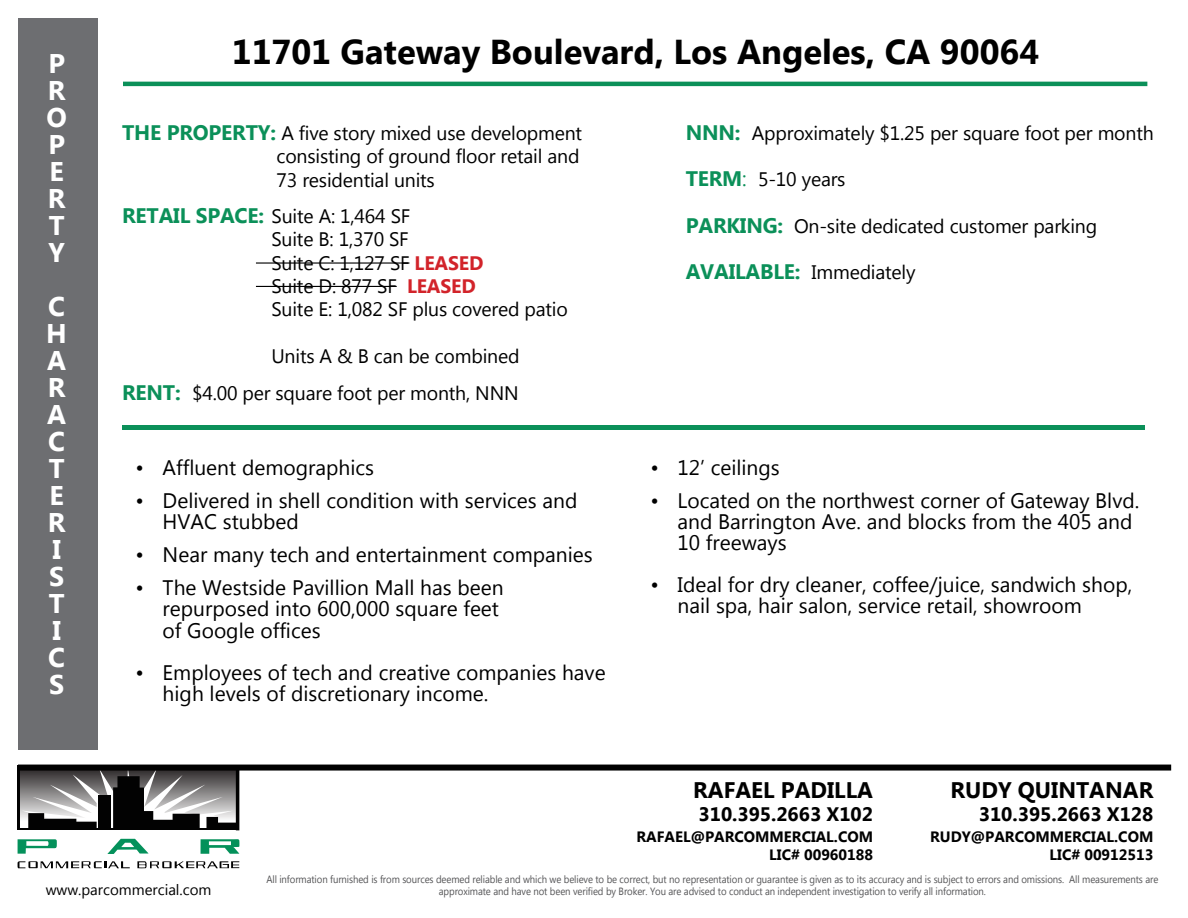
<style>
.page{position:relative;width:1188px;height:918px;background:#fff}
.page>*{position:absolute;margin:0;border:0;box-sizing:border-box;transform-origin:0 0}
.t1{font:700 34.5px "Microsoft Tai Le";color:#000}
.t2{font:700 27px/27px "Microsoft Tai Le";color:#fff;text-align:justify}
.t3{font:700 22.5px "Microsoft Tai Le";color:#000}
.t4{font:21px/21px "Microsoft New Tai Lue";color:#000}
.t5{font:19.5px/23.4px "Microsoft New Tai Lue";letter-spacing:-.01em;color:#000}
.t6{font:19.5px "Microsoft Tai Le";letter-spacing:-.01em;color:#000}
.t7{font:700 19.5px "Microsoft Tai Le";color:#000}
.t8{font:700 15px/18px "Microsoft Tai Le";color:#000;text-align:right}
.t9{font:15px "Microsoft Tai Le";color:#000}
.t10{font:10.5px "Microsoft New Tai Lue";letter-spacing:-.01em;color:#545456;scale:.91 1}
.s1{font-family:"Microsoft Tai Le";font-weight:700;font-size:21px;color:#0b9059}
.s2{font-weight:700;color:#d2232a}
.s3{font-family:"Microsoft Tai Le";font-size:21px;color:#0b9059}
.s4{font-weight:700;font-size:21px;color:#0b9059}
</style>
<div class="page">
<div style="left:18px;top:18px;width:80px;height:732px;background:#6d6e71"></div>
<hr style="left:18px;top:828px;width:221px;height:2px;background:#020202">
<hr style="left:18px;top:765px;width:2px;height:63px;background:#020202">
<svg style="left:22px;top:771px;width:217px;height:57px;background:#6f6e6e"></svg>
<svg style="left:18px;top:839px;width:39px;height:15px"></svg>
<svg style="left:107px;top:839px;width:41px;height:15px"></svg>
<svg style="left:201px;top:839px;width:38px;height:15px"></svg>
<svg style="left:18px;top:861px;width:112px;height:7px"></svg>
<svg style="left:137px;top:861px;width:102px;height:7px"></svg>
<hr style="left:123px;top:82px;width:1024px;height:4px;background:#0b9059">
<hr style="left:256px;top:262px;width:153px;height:2px;background:#000">
<hr style="left:256px;top:286px;width:141px;height:1px;background:#000">
<div style="left:18px;top:765px;width:1153px;height:6px;background:#000"></div>
<hr style="left:122px;top:426px;width:1023px;height:4px;background:#0b9059">
<p class="t2" style="left:46px;top:52px;width:22px">P R O P E R T Y</p>
<p class="t2" style="left:46px;top:295px;width:22px;text-align:left">C<br>H<br>A<br>R<br>A<br>C<br>T<br>E<br>R<br>I<br>S<br>T<br>I<br>C<br>S</p>
<h1 class="t1" style="left:232px;top:32px;width:809px">11701 Gateway Boulevard, Los Angeles, CA 90064</h1>
<p class="t5" style="left:277px;top:123px;width:307px;text-indent:-154px"><span class="s1">THE PROPERTY:</span> A five story mixed use development consisting of ground floor retail and<br>73 residential units</p>
<p class="t5" style="left:271px;top:206px;width:298px;text-indent:-149px"><span class="s1">RETAIL SPACE:</span> Suite A: 1,464 SF<br>Suite B: 1,370 SF<br>Suite C: 1,127 SF <span class="s2">LEASED<br></span>Suite D: 877 SF <span class="s2">LEASED<br></span>Suite E: 1,082 SF plus covered patio</p>
<p class="t5" style="left:122px;top:339px;width:399px;line-height:37.5px;text-align:right">Units A &amp; B can be combined<br><span class="s1">RENT:</span> $4.00 per square foot per month, NNN</p>
<p class="t4" style="left:136px;top:459px;width:240px">• Affluent demographics</p>
<p class="t4" style="left:163px;top:492px;width:416px;text-indent:-27px">• Delivered in shell condition with services and<br>HVAC stubbed</p>
<p class="t4" style="left:136px;top:546px;width:459px">• Near many tech and entertainment companies</p>
<p class="t4" style="left:163px;top:578px;width:343px;line-height:21.8px;text-indent:-27px">• The Westside Pavillion Mall has been repurposed into 600,000 square feet of Google offices</p>
<p class="t4" style="left:163px;top:664px;width:445px;text-indent:-27px">• Employees of tech and creative companies have high levels of discretionary income.</p>
<p class="t5" style="left:686px;top:123px;width:470px"><span class="s1">NNN:</span> Approximately $1.25 per square foot per month</p>
<p class="t5" style="left:686px;top:169px;width:161px"><span class="s1">TERM</span><span class="s3">:</span> 5-10 years</p>
<p class="t6" style="left:686px;top:215px;width:413px"><span class="s4">PARKING:</span> On-site dedicated customer parking</p>
<p class="t5" style="left:686px;top:262px;width:231px"><span class="s1">AVAILABLE:</span> Immediately</p>
<p class="t4" style="left:651px;top:458px;width:131px">• 12’ ceilings</p>
<p class="t4" style="left:678px;top:491px;width:463px;text-indent:-27px">• Located on the northwest corner of Gateway Blvd. and Barrington Ave. and blocks from the 405 and<br>10 freeways</p>
<p class="t4" style="left:678px;top:575px;width:456px;text-indent:-27px">• Ideal for dry cleaner, coffee/juice, sandwich shop, nail spa, hair salon, service retail, showroom</p>
<p class="t3" style="left:693px;top:777px;width:181px">RAFAEL PADILLA</p>
<p class="t7" style="left:699px;top:803px;width:176px">310.395.2663 X102</p>
<p class="t8" style="left:637px;top:829px;width:238px">RAFAEL@PARCOMMERCIAL.COM<br>LIC# 00960188</p>
<p class="t3" style="left:951px;top:777px;width:204px">RUDY QUINTANAR</p>
<p class="t7" style="left:979px;top:803px;width:176px">310.395.2663 X128</p>
<p class="t8" style="left:930px;top:829px;width:225px">RUDY@PARCOMMERCIAL.COM<br>LIC# 00912513</p>
<p class="t10" style="left:266px;top:873px;width:982px">All information furnished is from sources deemed reliable and which we believe to be correct, but no representation or guarantee is given as to its accuracy and is subject to errors and omissions. All measurements are</p>
<p class="t9" style="left:46px;top:881px;width:167px">www.parcommercial.com</p>
<p class="t10" style="left:439px;top:886px;width:603px">approximate and have not been verified by Broker. You are advised to conduct an independent investigation to verify all information.</p>
</div>
